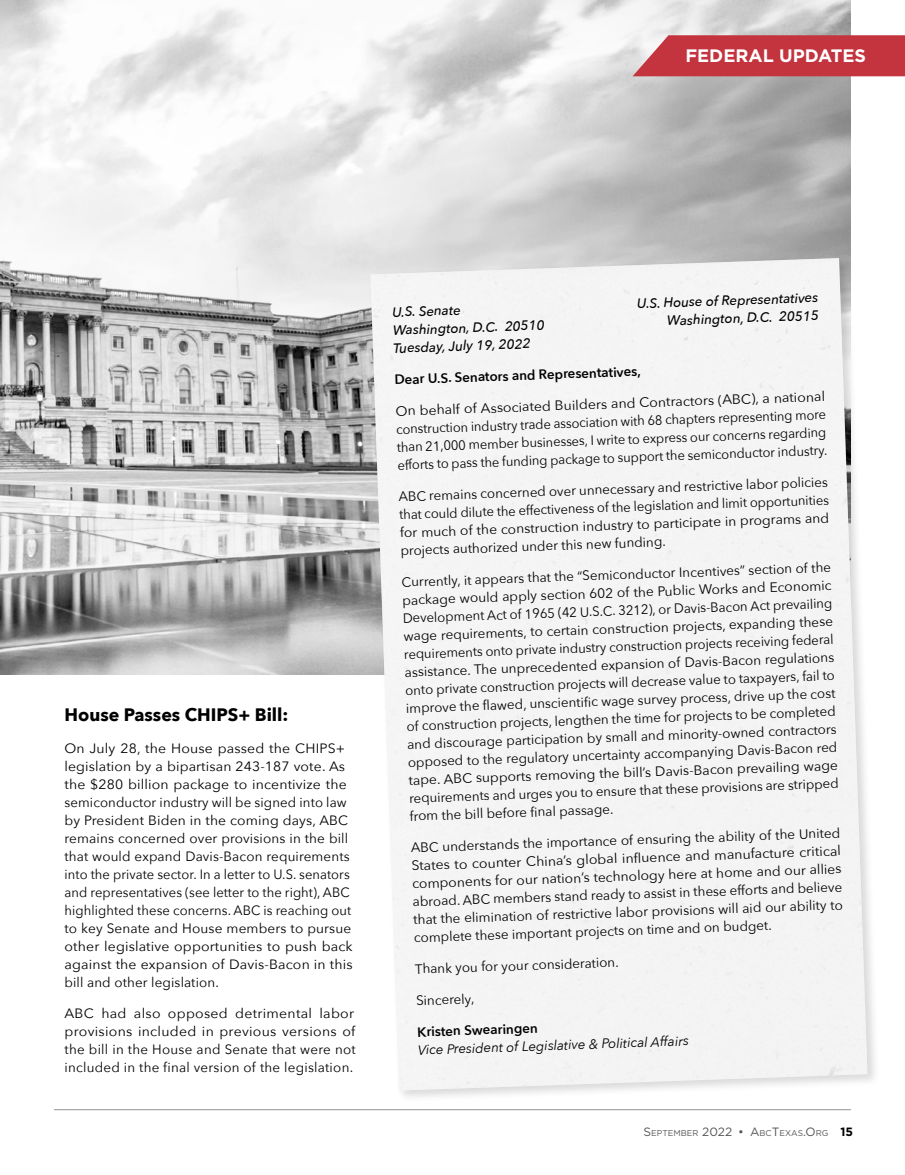
<style>
.page{position:relative;width:905px;height:1175px;background:#fff}
.page>*{position:absolute;margin:0;border:0;box-sizing:border-box;transform-origin:0 0}
.t1{font:700 18px "Avenir Next";color:#000}
.t2{font:700 18px "Gotham";color:#fff}
.t3{font:13.5px/18px "Avenir Next";letter-spacing:.01em;color:#000;text-align:justify}
.t4{font:13.5px/18px "Avenir Next";letter-spacing:.01em;color:#000;text-align:justify;scale:1.04 1}
.t5{font:italic 500 13.5px "Avenir Next";color:#000}
.t6{font:600 13.5px "Avenir Next";color:#000}
.t7{font:italic 13.5px "Avenir Next";color:#000}
.t8{font:8.4px "Gotham";color:#555}
.s1{font-size:12px}
.s2{font-weight:700;font-size:12px;color:#000}
</style>
<div class="page">
<img style="left:0;top:0;width:850px;height:674px">
<hr style="left:54px;top:1109px;width:796px;height:1px;background:#939393">
<svg style="left:632px;top:35px;width:272px;height:41px;background:#c5414b"></svg>
<div style="left:367px;top:255px;width:513px;height:848px;background:#000;opacity:.15"></div>
<div style="left:370px;top:258px;width:497px;height:832px;background:#f4f4f4"></div>
<h1 class="t2" style="left:685px;top:44px;width:182px">FEDERAL UPDATES</h1>
<h1 class="t1" style="left:64px;top:699px;width:225px">House Passes CHIPS+ Bill:</h1>
<p class="t4" style="left:64px;top:738px;width:278px;text-align:left">On July 28, the House passed the CHIPS+ legislation by a bipartisan 243-187 vote. As the $280 billion package to incentivize the semiconductor industry will be signed into law by President Biden in the coming days, ABC remains concerned over provisions in the bill that would expand Davis-Bacon requirements into the private sector. In a letter to U.S. senators and representatives (see letter to the right), ABC highlighted these concerns. ABC is reaching out to key Senate and House members to pursue other legislative opportunities to push back against the expansion of Davis-Bacon in this bill and other legislation.</p>
<p class="t4" style="left:64px;top:1004px;width:281px">ABC had also opposed detrimental labor provisions included in previous versions of the bill in the House and Senate that were not included in the final version of the legislation.</p>
<p class="t5" style="left:636px;top:292px;width:183px;rotate:-2deg">U.S. House of Representatives</p>
<p class="t5" style="left:392px;top:301px;width:70px;rotate:-2deg">U.S. Senate</p>
<p class="t5" style="left:666px;top:309px;width:153px;rotate:-2deg">Washington, D.C. 20515</p>
<p class="t5" style="left:392px;top:319px;width:153px;rotate:-2deg">Washington, D.C. 20510</p>
<p class="t5" style="left:393px;top:337px;width:139px;rotate:-2deg">Tuesday, July 19, 2022</p>
<p class="t6" style="left:394px;top:368px;width:248px;rotate:-2deg">Dear U.S. Senators and Representatives,</p>
<p class="t4" style="left:395px;top:401px;width:415px;rotate:-2deg">On behalf of Associated Builders and Contractors (ABC), a national construction industry trade association with 68 chapters representing more than 21,000 member businesses, I write to express our concerns regarding efforts to pass the funding package to support the semiconductor industry.</p>
<p class="t3" style="left:398px;top:487px;width:431px;rotate:-2deg">ABC remains concerned over unnecessary and restrictive labor policies that could dilute the effectiveness of the legislation and limit opportunities for much of the construction industry to participate in programs and projects authorized under this new funding.</p>
<p class="t3" style="left:401px;top:572px;width:431px;rotate:-2deg">Currently, it appears that the “Semiconductor Incentives” section of the package would apply section 602 of the Public Works and Economic Development Act of 1965 (42 U.S.C. 3212), or Davis-Bacon Act prevailing wage requirements, to certain construction projects, expanding these requirements onto private industry construction projects receiving federal assistance. The unprecedented expansion of Davis-Bacon regulations onto private construction projects will decrease value to taxpayers, fail to improve the fl awed, unscientifi c wage survey process, drive up the cost of construction projects, lengthen the time for projects to be completed and discourage participation by small and minority-owned contractors opposed to the regulatory uncertainty accompanying Davis-Bacon red tape. ABC supports removing the bill’s Davis-Bacon prevailing wage requirements and urges you to ensure that these provisions are stripped from the bill before fi nal passage.</p>
<p class="t3" style="left:410px;top:838px;width:431px;rotate:-2deg">ABC understands the importance of ensuring the ability of the United States to counter China’s global infl uence and manufacture critical components for our nation’s technology here at home and our allies abroad. ABC members stand ready to assist in these efforts and believe that the elimination of restrictive labor provisions will aid our ability to complete these important projects on time and on budget.</p>
<p class="t3" style="left:415px;top:959px;width:205px;rotate:-2deg">Thank you for your consideration.</p>
<p class="t3" style="left:416px;top:991px;width:60px;rotate:-2deg">Sincerely,</p>
<p class="t6" style="left:417px;top:1020px;width:122px;rotate:-2deg">Kristen Swearingen</p>
<p class="t7" style="left:417px;top:1038px;width:272px;rotate:-2deg">Vice President of Legislative &amp; Political Affairs</p>
<p class="t8" style="left:643px;top:1127px;width:211px"><span class="s1">S</span>EPTEMBER <span class="s1">2022 • A</span>BC<span class="s1">T</span>EXAS<span class="s1">.O</span>RG <span class="s2">15</span></p>
</div>
